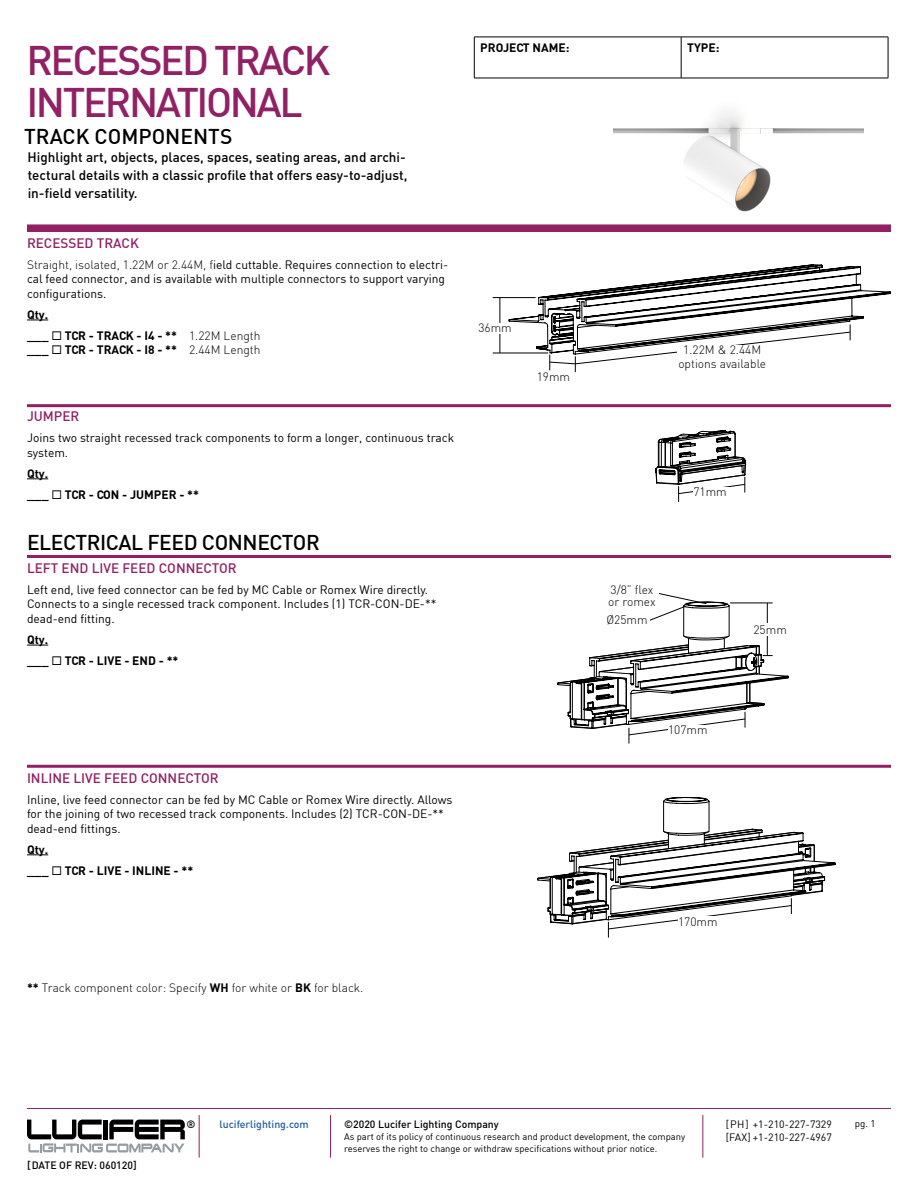
<style>
.page{position:relative;width:918px;height:1188px;background:#fff}
.page>*{position:absolute;margin:0;border:0;box-sizing:border-box;transform-origin:0 0}
.t1{font:500 40.5px/42px "DIN";letter-spacing:-.06em;color:#912064}
.t2{font:500 21px "DIN";letter-spacing:-.02em;color:#000}
.t3{font:500 21px "DIN";color:#000}
.t4{font:500 13.5px/18px "DIN";color:#000;text-align:justify}
.t5{font:500 13.5px "DIN";color:#912064}
.t6{font:12px/14.2px "DIN";color:#000}
.t7{font:700 12px/21px "DIN";color:#000}
.t8{font:300 12px/12px "DIN";color:#000}
.t9{font:500 10.5px "DIN";color:#000}
.t10{font:10.5px "DIN";color:#000}
.t11{font:500 10.5px "DIN";color:#215e9e}
.t12{font:9.75px "DIN";color:#000}
.t13{font:9.3px/12px "DIN";color:#000}
.s1{font-weight:300}
.s2{font-weight:700}
</style>
<div class="page">
<hr style="left:27px;top:1108px;width:864px;height:1px;background:#912064">
<hr style="left:199px;top:1115px;width:1px;height:43px;background:#912064">
<hr style="left:330px;top:1115px;width:1px;height:43px;background:#912064">
<hr style="left:702px;top:1115px;width:1px;height:43px;background:#912064">
<svg style="left:27px;top:1120px;width:158px;height:32px"></svg>
<img style="left:614px;top:112px;width:250px;height:100px">
<div style="left:27px;top:224px;width:864px;height:8px;background:#912064"></div>
<svg style="left:27px;top:320px;width:21px;height:1px"></svg>
<hr style="left:27px;top:555px;width:864px;height:3px;background:#912064">
<svg style="left:27px;top:645px;width:21px;height:1px"></svg>
<hr style="left:27px;top:765px;width:864px;height:3px;background:#912064">
<svg style="left:27px;top:855px;width:21px;height:1px"></svg>
<svg style="left:537px;top:797px;width:299px;height:141px"></svg>
<svg style="left:508px;top:264px;width:383px;height:108px"></svg>
<hr style="left:493px;top:353px;width:55px;height:1px;background:#000">
<hr style="left:493px;top:297px;width:43px;height:1px;background:#000">
<hr style="left:500px;top:298px;width:1px;height:55px;background:#000">
<div style="left:478px;top:323px;width:36px;height:11px;background:#fff"></div>
<svg style="left:557px;top:593px;width:232px;height:151px"></svg>
<svg style="left:27px;top:479px;width:21px;height:1px"></svg>
<svg style="left:655px;top:430px;width:92px;height:72px"></svg>
<div style="left:693px;top:487px;width:37px;height:11px;background:#fff"></div>
<hr style="left:27px;top:404px;width:864px;height:3px;background:#912064">
<hr style="left:474px;top:37px;width:207px;height:1px;background:#000">
<hr style="left:474px;top:37px;width:1px;height:41px;background:#000">
<hr style="left:681px;top:37px;width:207px;height:1px;background:#000">
<hr style="left:681px;top:37px;width:1px;height:41px;background:#000">
<hr style="left:888px;top:37px;width:1px;height:41px;background:#000">
<hr style="left:474px;top:78px;width:207px;height:1px;background:#000">
<hr style="left:681px;top:78px;width:207px;height:1px;background:#000">
<div style="left:677px;top:345px;width:91px;height:26px;background:#fff"></div>
<div style="left:678px;top:916px;width:44px;height:11px;background:#fff"></div>
<h1 class="t1" style="left:26px;top:38px;width:306px">RECESSED TRACK<br>INTERNATIONAL</h1>
<h2 class="t3" style="left:24px;top:123px;width:210px">TRACK COMPONENTS</h2>
<p class="t4" style="left:28px;top:147px;width:381px">Highlight art, objects, places, spaces, seating areas, and archi&shy;tectural details with a classic profile that offers easy-to-adjust, in-field versatility.</p>
<p class="t5" style="left:27px;top:235px;width:113px">RECESSED TRACK</p>
<p class="t6" style="left:27px;top:257px;width:423px"><span class="s1">Straight, isolated, 1.22M or 2.44M, f</span>ield cuttable. Requires connection to electri&shy;cal feed connector, and is available with multiple connectors to support varying configurations.</p>
<p class="t7" style="left:27px;top:303px;width:235px">Qty.<br>___ ◻ TCR - TRACK - I4 - ** <span class="s1">1.22M Length</span></p>
<p class="t7" style="left:27px;top:339px;width:235px">___ ◻ TCR - TRACK - I8 - ** <span class="s1">2.44M Length</span></p>
<p class="t5" style="left:27px;top:408px;width:54px">JUMPER</p>
<p class="t6" style="left:27px;top:431px;width:429px">Joins two straight recessed track components to form a longer, continuous track system.</p>
<p class="t7" style="left:27px;top:462px;width:174px">Qty.<br>___ ◻ TCR - CON - JUMPER - **</p>
<h2 class="t2" style="left:27px;top:529px;width:294px">ELECTRICAL FEED CONNECTOR</h2>
<p class="t5" style="left:27px;top:560px;width:211px">LEFT END LIVE FEED CONNECTOR</p>
<p class="t6" style="left:27px;top:583px;width:411px">Left end, live feed connector can be fed by MC Cable or Romex Wire directly.<br>Connects to a single recessed track component. Includes (1) TCR-CON-DE-** dead-end fitting.</p>
<p class="t7" style="left:27px;top:628px;width:153px">Qty.<br>___ ◻ TCR - LIVE - END - **</p>
<p class="t5" style="left:27px;top:770px;width:193px">INLINE LIVE FEED CONNECTOR</p>
<p class="t6" style="left:27px;top:792px;width:427px">Inline, live feed connector can be fed by MC Cable or Romex Wire directly. Allows for the joining of two recessed track components. Includes (2) TCR-CON-DE-** dead-end fittings.</p>
<p class="t7" style="left:27px;top:838px;width:168px">Qty.<br>___ ◻ TCR - LIVE - INLINE - **</p>
<p class="t8" style="left:27px;top:981px;width:338px"><span class="s2">**</span> Track component color: Specify <span class="s2">WH</span> for white or <span class="s2">BK</span> for black.</p>
<p class="t7" style="left:480px;top:37px;width:91px">PROJECT NAME:</p>
<p class="t7" style="left:687px;top:37px;width:34px">TYPE:</p>
<p class="t8" style="left:478px;top:322px;width:35px">36mm</p>
<p class="t8" style="left:537px;top:371px;width:35px">19mm</p>
<p class="t8" style="left:678px;top:343px;width:89px;line-height:13.2px;text-align:center">1.22M &amp; 2.44M options available</p>
<p class="t8" style="left:608px;top:583px;width:49px">3/8” flex or romex</p>
<p class="t8" style="left:606px;top:614px;width:43px">Ø25mm</p>
<p class="t8" style="left:693px;top:486px;width:35px">71mm</p>
<p class="t8" style="left:753px;top:623px;width:35px">25mm</p>
<p class="t8" style="left:668px;top:724px;width:41px">107mm</p>
<p class="t8" style="left:678px;top:915px;width:41px">170mm</p>
<p class="t9" style="left:27px;top:1158px;width:111px">[DATE OF REV: 060120]</p>
<p class="t9" style="left:186px;top:1117px;width:11px">®</p>
<p class="t11" style="left:220px;top:1117px;width:91px">luciferlighting.com</p>
<p class="t9" style="left:344px;top:1117px;width:156px">©2020 Lucifer Lighting Company</p>
<p class="t13" style="left:344px;top:1130px;width:343px">As part of its policy of continuous research and product development, the company reserves the right to change or withdraw specifications without prior notice.</p>
<p class="t10" style="left:726px;top:1117px;width:108px">[PH] +1-210-227-7329</p>
<p class="t12" style="left:855px;top:1118px;width:22px">pg. 1</p>
<p class="t10" style="left:726px;top:1131px;width:108px">[FAX] +1-210-227-4967</p>
</div>
